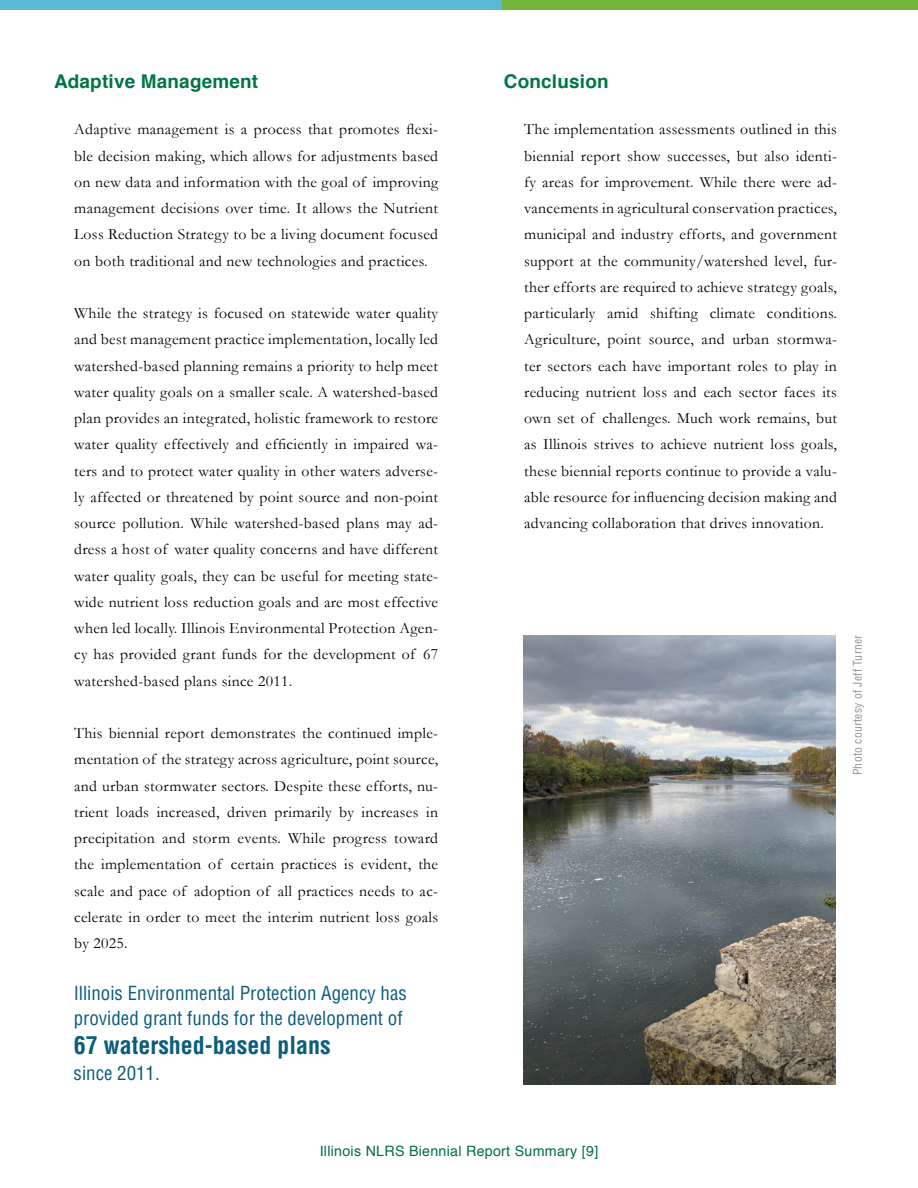
<style>
.page{position:relative;width:918px;height:1188px;background:#fff}
.page>*{position:absolute;margin:0;border:0;box-sizing:border-box;transform-origin:0 0}
.t1{font:700 condensed 24px "Helvetica CE";color:#0c5c7c}
.t2{font:condensed 18.9px/25.5px "Helvetica CE";color:#0c5c7c}
.t3{font:700 18.9px "Helvetica";letter-spacing:.01em;color:#007546}
.t4{font:15.75px/26.2px "Garamond";letter-spacing:.02em;color:#000;text-align:justify}
.t5{font:14.25px "Helvetica";letter-spacing:.02em;color:#00703d}
.t6{font:condensed 11.7px "Helvetica CE";letter-spacing:.02em;color:#929497}
</style>
<div class="page">
<div style="left:0;top:0;width:502px;height:9px;background:#59bbd7"></div>
<div style="left:502px;top:0;width:416px;height:9px;background:#76b33c"></div>
<img style="left:524px;top:635px;width:312px;height:259px">
<svg style="left:524px;top:894px;width:312px;height:190px;background:#6a6b63"></svg>
<p class="t3" style="left:54px;top:66px;width:206px">Adaptive Management</p>
<p class="t4" style="left:74px;top:116px;width:365px">Adaptive management is a process that promotes flexi&shy;ble decision making, which allows for adjustments based on new data and information with the goal of improving management decisions over time. It allows the Nutrient Loss Reduction Strategy to be a living document focused on both traditional and new technologies and practices.</p>
<p class="t4" style="left:74px;top:300px;width:365px">While the strategy is focused on statewide water quality and best management practice implementation, locally led watershed-based planning remains a priority to help meet water quality goals on a smaller scale. A watershed-based plan provides an integrated, holistic framework to restore water quality effectively and efficiently in impaired wa&shy;ters and to protect water quality in other waters adverse&shy;ly affected or threatened by point source and non-point source pollution. While watershed-based plans may ad&shy;dress a host of water quality concerns and have different water quality goals, they can be useful for meeting state&shy;wide nutrient loss reduction goals and are most effective when led locally. Illinois Environmental Protection Agen&shy;cy has provided grant funds for the development of 67 watershed-based plans since 2011.</p>
<p class="t4" style="left:74px;top:720px;width:365px">This biennial report demonstrates the continued imple&shy;mentation of the strategy across agriculture, point source, and urban stormwater sectors. Despite these efforts, nu&shy;trient loads increased, driven primarily by increases in precipitation and storm events. While progress toward the implementation of certain practices is evident, the scale and pace of adoption of all practices needs to ac&shy;celerate in order to meet the interim nutrient loss goals by 2025.</p>
<p class="t2" style="left:74px;top:980px;width:335px">Illinois Environmental Protection Agency has provided grant funds for the development of</p>
<h1 class="t1" style="left:74px;top:1031px;width:259px">67 watershed-based plans</h1>
<p class="t2" style="left:74px;top:1060px;width:88px">since 2011.</p>
<p class="t3" style="left:504px;top:66px;width:106px">Conclusion</p>
<p class="t4" style="left:524px;top:116px;width:314px">The implementation assessments outlined in this biennial report show successes, but also identi&shy;fy areas for improvement. While there were ad&shy;vancements in agricultural conservation practices, municipal and industry efforts, and government support at the community/watershed level, fur&shy;ther efforts are required to achieve strategy goals, particularly amid shifting climate conditions.<br>Agriculture, point source, and urban stormwa&shy;ter sectors each have important roles to play in reducing nutrient loss and each sector faces its own set of challenges. Much work remains, but as Illinois strives to achieve nutrient loss goals, these biennial reports continue to provide a valu&shy;able resource for influencing decision making and advancing collaboration that drives innovation.</p>
<p class="t6" style="left:850px;top:775px;width:142px;rotate:-90deg">Photo courtesy of Jeff Turner</p>
<p class="t5" style="left:320px;top:1140px;width:280px">Illinois NLRS Biennial Report Summary [9]</p>
</div>
